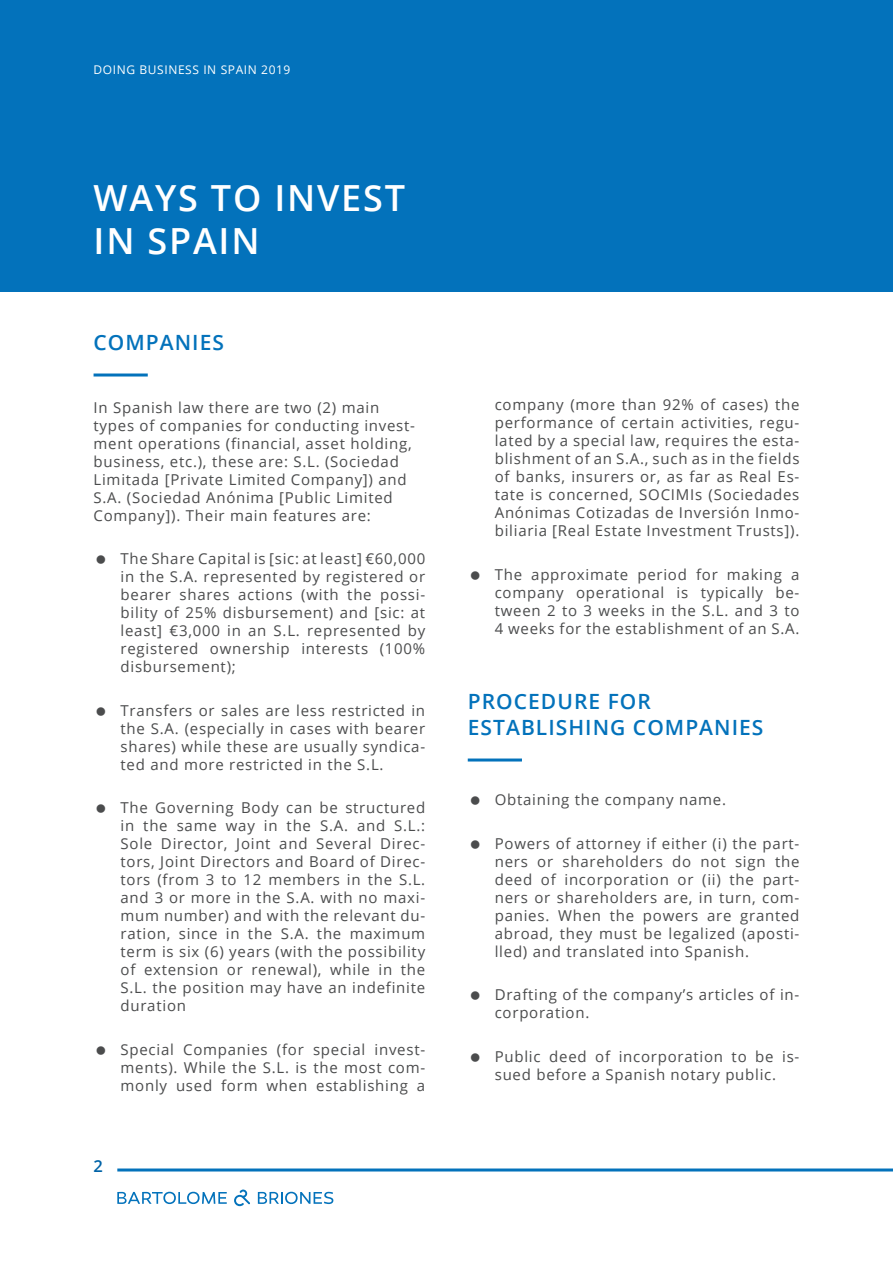
<style>
.page{position:relative;width:893px;height:1263px;background:#fff}
.page>*{position:absolute;margin:0;border:0;box-sizing:border-box;transform-origin:0 0}
.t1{font:600 36px/43.2px "Open Sans";letter-spacing:.05em;color:#fff}
.t2{font:600 21px/25.2px "Open Sans";letter-spacing:.05em;color:#0372bb}
.t3{font:600 16.5px "Open Sans";color:#0163a7}
.t4{font:15px/18px "Open Sans";letter-spacing:.05em;color:#4b4c4d;text-align:justify}
.t5{font:12px "Open Sans";letter-spacing:.05em;color:#fff}
</style>
<div class="page">
<hr style="left:117px;top:1168px;width:776px;height:3px;background:#0372bb">
<svg style="left:117px;top:1192px;width:110px;height:12px"></svg>
<svg style="left:258px;top:1192px;width:75px;height:12px"></svg>
<svg style="left:234px;top:1189px;width:16px;height:17px"></svg>
<div style="left:0;top:0;width:893px;height:291px;background:#0372bb"></div>
<hr style="left:94px;top:373px;width:54px;height:3px;background:#0372bb">
<hr style="left:468px;top:758px;width:54px;height:3px;background:#0372bb">
<p class="t5" style="left:94px;top:62px;width:198px">DOING BUSINESS IN SPAIN 2019</p>
<h1 class="t1" style="left:94px;top:175px;width:313px">WAYS TO INVEST<br>IN SPAIN</h1>
<h2 class="t2" style="left:94px;top:329px;width:132px">COMPANIES</h2>
<p class="t4" style="left:94px;top:398px;width:323px;text-align:left">In Spanish law there are two (2) main types of companies for conducting invest&shy;ment operations (financial, asset holding, business, etc.), these are: S.L. (Sociedad Limitada [Private Limited Company]) and S.A. (Sociedad Anónima [Public Limited Company]). Their main features are:</p>
<p class="t4" style="left:121px;top:549px;width:306px">The Share Capital is [sic: at least] €60,000 in the S.A. represented by registered or bearer shares actions (with the possi&shy;bility of 25% disbursement) and [sic: at least] €3,000 in an S.L. represented by registered ownership interests (100% disbursement);</p>
<p class="t4" style="left:121px;top:701px;width:306px">Transfers or sales are less restricted in the S.A. (especially in cases with bearer shares) while these are usually syndica&shy;ted and more restricted in the S.L.</p>
<p class="t4" style="left:121px;top:798px;width:306px">The Governing Body can be structured in the same way in the S.A. and S.L.:<br>Sole Director, Joint and Several Direc&shy;tors, Joint Directors and Board of Direc&shy;tors (from 3 to 12 members in the S.L. and 3 or more in the S.A. with no maxi&shy;mum number) and with the relevant du&shy;ration, since in the S.A. the maximum term is six (6) years (with the possibility of extension or renewal), while in the S.L. the position may have an indefinite duration</p>
<p class="t4" style="left:121px;top:1040px;width:306px">Special Companies (for special invest&shy;ments). While the S.L. is the most com&shy;monly used form when establishing a</p>
<p class="t3" style="left:94px;top:1154px;width:11px">2</p>
<p class="t4" style="left:495px;top:395px;width:306px">company (more than 92% of cases) the performance of certain activities, regu&shy;lated by a special law, requires the esta&shy;blishment of an S.A., such as in the fields of banks, insurers or, as far as Real Es&shy;tate is concerned, SOCIMIs (Sociedades Anónimas Cotizadas de Inversión Inmo&shy;biliaria [Real Estate Investment Trusts]).</p>
<p class="t4" style="left:495px;top:565px;width:306px">The approximate period for making a company operational is typically be&shy;tween 2 to 3 weeks in the S.L. and 3 to 4 weeks for the establishment of an S.A.</p>
<h2 class="t2" style="left:468px;top:689px;width:297px">PROCEDURE FOR<br>ESTABLISHING COMPANIES</h2>
<p class="t4" style="left:495px;top:790px;width:233px">Obtaining the company name.</p>
<p class="t4" style="left:495px;top:834px;width:306px">Powers of attorney if either (i) the part&shy;ners or shareholders do not sign the deed of incorporation or (ii) the part&shy;ners or shareholders are, in turn, com&shy;panies. When the powers are granted abroad, they must be legalized (aposti&shy;lled) and translated into Spanish.</p>
<p class="t4" style="left:495px;top:985px;width:306px">Drafting of the company’s articles of in&shy;corporation.</p>
<p class="t4" style="left:495px;top:1047px;width:306px">Public deed of incorporation to be is&shy;sued before a Spanish notary public.</p>
</div>
